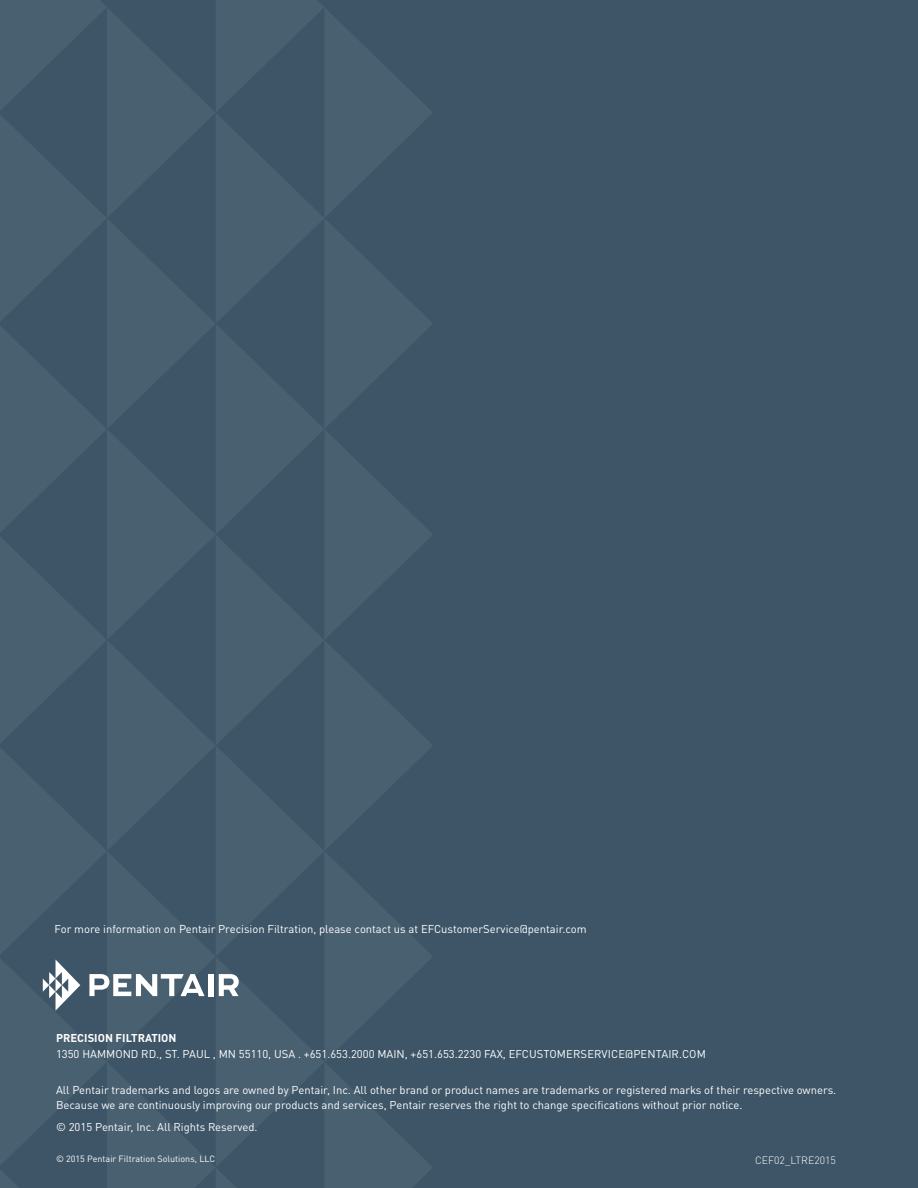
<style>
.page{position:relative;width:918px;height:1188px;background:#3d5567}
.page>*{position:absolute;margin:0;border:0;box-sizing:border-box;transform-origin:0 0}
.t1{font:11.25px/15px "DIN Pro";color:#fff}
.t2{font:700 11.25px "DIN Pro";color:#fff}
.t3{font:300 10.5px "DIN Pro";color:#fff}
.t4{font:9px "DIN Pro";color:#fff}
</style>
<div class="page">
<svg style="left:0;top:0;width:431px;height:1188px"></svg>
<p class="t1" style="left:55px;top:920px;width:534px">For more information on Pentair Precision Filtration, please contact us at EFCustomerService@pentair.com</p>
<p class="t2" style="left:56px;top:1028px;width:122px">PRECISION FILTRATION</p>
<p class="t1" style="left:56px;top:1045px;width:651px">1350 HAMMOND RD., ST. PAUL , MN 55110, USA . +651.653.2000 MAIN, +651.653.2230 FAX, EFCUSTOMERSERVICE@PENTAIR.COM</p>
<p class="t1" style="left:56px;top:1081px;width:782px">All Pentair trademarks and logos are owned by Pentair, Inc. All other brand or product names are trademarks or registered marks of their respective owners.<br>Because we are continuously improving our products and services, Pentair reserves the right to change specifications without prior notice.</p>
<p class="t1" style="left:56px;top:1118px;width:203px">© 2015 Pentair, Inc. All Rights Reserved.</p>
<p class="t4" style="left:56px;top:1152px;width:161px">© 2015 Pentair Filtration Solutions, LLC</p>
<p class="t3" style="left:755px;top:1152px;width:82px">CEF02_LTRE2015</p>
</div>
